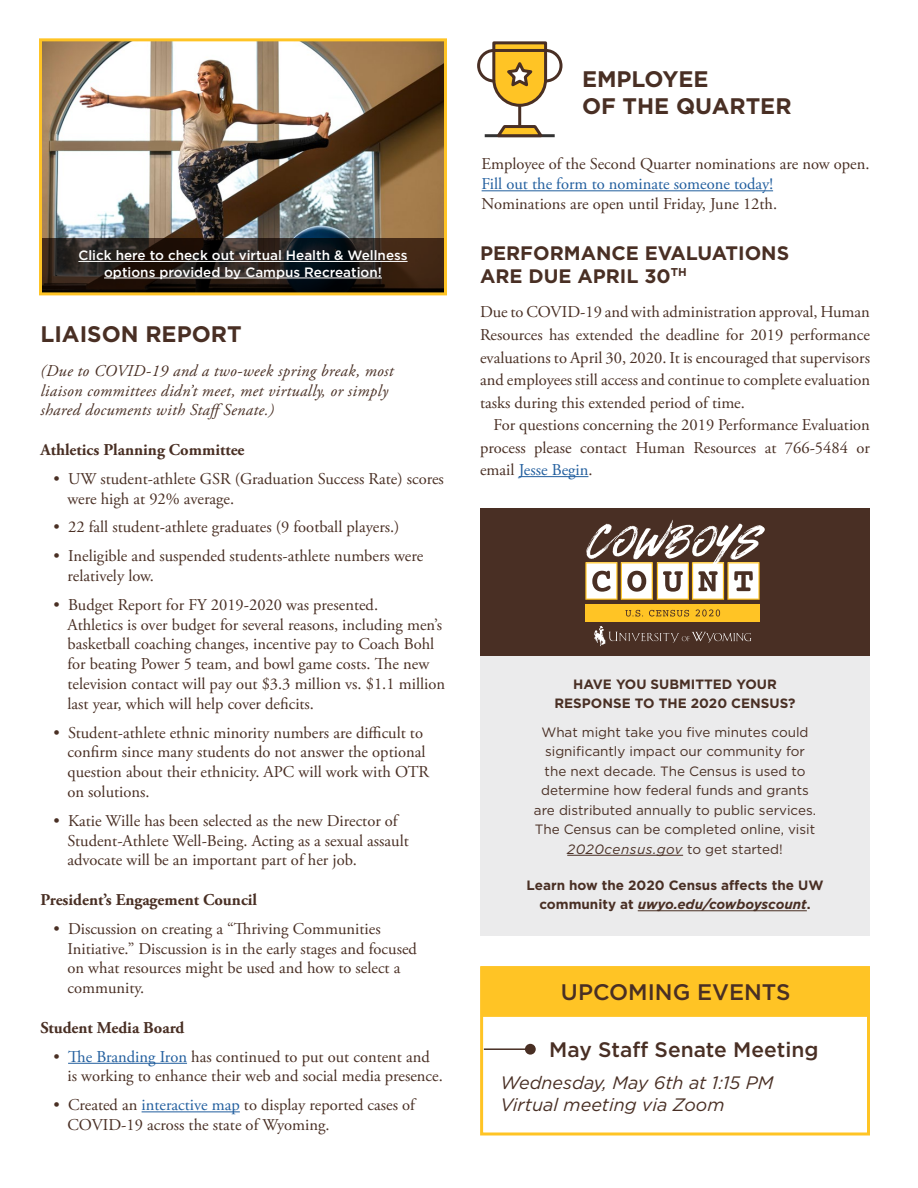
<style>
.page{position:relative;width:918px;height:1188px;background:#fff}
.page>*{position:absolute;margin:0;border:0;box-sizing:border-box;transform-origin:0 0}
.t1{font:700 22.5px/27px "Gotham";color:#492f24}
.t2{font:500 22.5px "Gotham";color:#492f24}
.t3{font:500 21px "Gotham";color:#492f24}
.t4{font:700 19.5px/22.8px "Gotham";color:#492f24}
.t5{font:italic 18px/21.6px "Gotham";color:#492f24}
.t6{font:16.5px/19.8px "Adobe Garamond Pro";color:#492f24}
.t7{font:italic 16.5px/19.8px "Adobe Garamond Pro";letter-spacing:.02em;color:#492f24}
.t8{font:700 16.5px "Adobe Garamond Pro";color:#492f24}
.t9{font:16.5px "Adobe Garamond Pro";color:#215e9e}
.t10{font:13.5px/19.5px "Gotham";color:#492f24;text-align:center}
.t11{font:700 13.5px/19.5px "Gotham";color:#492f24;text-align:center}
.t12{font:500 13.5px/16.5px "Gotham";color:#fff;text-align:center}
.s1{color:#215e9e}
.s2{font-style:italic}
</style>
<div class="page">
<div style="left:480px;top:508px;width:390px;height:148px;background:#492f24"></div>
<div style="left:480px;top:656px;width:390px;height:280px;background:#ebebec"></div>
<img style="left:43px;top:42px;width:400px;height:196px">
<svg style="left:43px;top:238px;width:400px;height:53px;background:#251d18"></svg>
<hr style="left:484px;top:1048px;width:47px;height:2px;background:#492f24">
<hr style="left:68px;top:1063px;width:119px;height:1px;background:#215e9e">
<hr style="left:142px;top:1111px;width:98px;height:1px;background:#215e9e">
<div style="left:480px;top:966px;width:390px;height:170px;border:3px solid #ffc425"></div>
<div style="left:481px;top:966px;width:389px;height:51px;background:#ffc425;border:2px solid #ffc425"></div>
<div style="left:525px;top:1044px;width:11px;height:11px;background:#492f24;border-radius:50%"></div>
<hr style="left:482px;top:190px;width:291px;height:1px;background:#215e9e">
<hr style="left:485px;top:134px;width:70px;height:3px;background:#333">
<hr style="left:518px;top:105px;width:3px;height:22px;background:#492f24">
<svg style="left:493px;top:124px;width:52px;height:14px"></svg>
<svg style="left:477px;top:41px;width:86px;height:67px"></svg>
<hr style="left:78px;top:261px;width:330px;height:1px;background:#fff">
<hr style="left:104px;top:278px;width:278px;height:1px;background:#fff">
<div style="left:39px;top:38px;width:408px;height:257px;border:3px solid #ffc425"></div>
<hr style="left:519px;top:476px;width:69px;height:1px;background:#215e9e">
<hr style="left:567px;top:855px;width:116px;height:1px;background:#492f24">
<hr style="left:638px;top:910px;width:169px;height:1px;background:#492f24">
<div style="left:585px;top:604px;width:174px;height:18px;background:#ffc425"></div>
<svg style="left:625px;top:610px;width:18px;height:7px"></svg>
<svg style="left:649px;top:610px;width:40px;height:7px"></svg>
<svg style="left:695px;top:609px;width:25px;height:8px"></svg>
<svg style="left:594px;top:626px;width:157px;height:20px"></svg>
<svg style="left:585px;top:520px;width:180px;height:80px"></svg>
<h1 class="t1" style="left:582px;top:65px;width:211px">EMPLOYEE<br>OF THE QUARTER</h1>
<p class="t6" style="left:482px;top:155px;width:389px">Employee of the Second Quarter nominations are now open.</p>
<p class="t9" style="left:482px;top:174px;width:293px">Fill out the form to nominate someone today!</p>
<p class="t6" style="left:482px;top:194px;width:297px">Nominations are open until Friday, June 12th.</p>
<p class="t12" style="left:78px;top:247px;width:331px">Click here to check out virtual Health &amp; Wellness options provided by Campus Recreation!</p>
<p class="t4" style="left:480px;top:242px;width:311px">PERFORMANCE EVALUATIONS<br>ARE DUE APRIL 30<sup>TH</sup></p>
<p class="t6" style="left:480px;top:302px;width:391px;line-height:22.5px;text-align:justify">Due to COVID-19 and with administration approval, Human Resources has extended the deadline for 2019 performance evaluations to April 30, 2020. It is encouraged that supervisors and employees still access and continue to complete evaluation tasks during this extended period of time.</p>
<p class="t6" style="left:480px;top:414px;width:391px;line-height:22.5px;text-align:justify;text-indent:13px">For questions concerning the 2019 Performance Evaluation process please contact Human Resources at 766-5484 or email <span class="s1">Jesse Begin</span>.</p>
<h1 class="t1" style="left:40px;top:321px;width:203px">LIAISON REPORT</h1>
<p class="t7" style="left:40px;top:361px;width:355px">(Due to COVID-19 and a two-week spring break, most liaison committees didn’t meet, met virtually, or simply shared documents with StaffSenate.)</p>
<p class="t8" style="left:40px;top:440px;width:206px">Athletics Planning Committee</p>
<p class="t6" style="left:67px;top:469px;width:378px;text-indent:-14px">• UW student-athlete GSR (Graduation Success Rate) scores were high at 92% average.</p>
<p class="t6" style="left:53px;top:518px;width:348px">• 22 fall student-athlete graduates (9 football players.)</p>
<p class="t6" style="left:67px;top:547px;width:357px;text-indent:-14px">• Ineligible and suspended students-athlete numbers were relatively low.</p>
<p class="t6" style="left:67px;top:595px;width:379px;text-indent:-14px">• Budget Report for FY 2019-2020 was presented.<br>Athletics is over budget for several reasons, including men’s basketball coaching changes, incentive pay to Coach Bohl for beating Power 5 team, and bowl game costs. The new television contact will pay out $3.3 million vs. $1.1 million last year, which will help cover deficits.</p>
<p class="t6" style="left:67px;top:723px;width:363px;text-indent:-14px">• Student-athlete ethnic minority numbers are difficult to confirm since many students do not answer the optional question about their ethnicity. APC will work with OTR on solutions.</p>
<p class="t6" style="left:67px;top:811px;width:343px;text-indent:-14px">• Katie Wille has been selected as the new Director of<br>Student-Athlete Well-Being. Acting as a sexual assault advocate will be an important part of her job.</p>
<p class="t8" style="left:40px;top:890px;width:218px">President’s Engagement Council</p>
<p class="t6" style="left:67px;top:919px;width:351px;text-indent:-14px">• Discussion on creating a “Thriving Communities Initiative.” Discussion is in the early stages and focused on what resources might be used and how to select a community.</p>
<p class="t8" style="left:40px;top:1018px;width:145px">Student Media Board</p>
<p class="t6" style="left:67px;top:1047px;width:377px;text-indent:-14px">• <span class="s1">The Branding Iron</span> has continued to put out content and is working to enhance their web and social media presence.</p>
<p class="t6" style="left:67px;top:1096px;width:349px;text-indent:-14px">• Created an <span class="s1">interactive map</span> to display reported cases of<br>COVID-19 across the state of Wyoming.</p>
<p class="t11" style="left:554px;top:674px;width:243px">HAVE YOU SUBMITTED YOUR<br>RESPONSE TO THE 2020 CENSUS?</p>
<p class="t10" style="left:534px;top:722px;width:284px">What might take you five minutes could significantly impact our community for the next decade. The Census is used to determine how federal funds and grants are distributed annually to public services.<br>The Census can be completed online, visit <span class="s2">2020census.gov</span> to get started!</p>
<p class="t11" style="left:527px;top:875px;width:298px">Learn how the 2020 Census affects the UW community at <span class="s2">uwyo.edu/cowboyscount</span>.</p>
<h1 class="t2" style="left:561px;top:977px;width:231px">UPCOMING EVENTS</h1>
<p class="t3" style="left:549px;top:1035px;width:271px">May Staff Senate Meeting</p>
<p class="t5" style="left:500px;top:1072px;width:275px">Wednesday, May 6th at 1:15 PM<br>Virtual meeting via Zoom</p>
</div>
